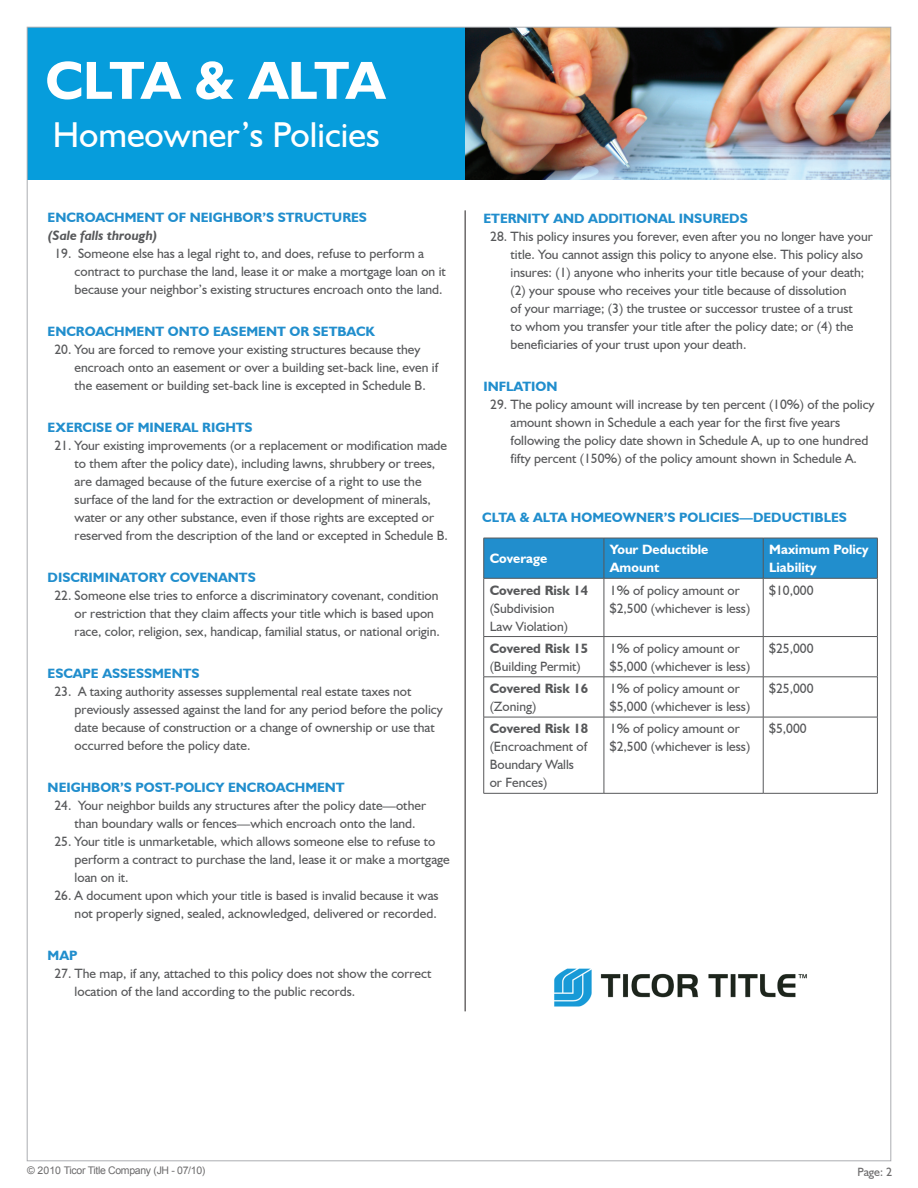
<style>
.page{position:relative;width:918px;height:1188px;background:#fff}
.page>*{position:absolute;margin:0;border:0;box-sizing:border-box;transform-origin:0 0}
.t1{font:700 54px "Humanist 521 BT";letter-spacing:-.055em;color:#fff}
.t2{font:36px "Humanist 521 BT";color:#fff}
.t3{font:13.5px/18px "Humanist 521 BT";color:#57585a}
.t4{font:700 13.5px "Humanist 521 BT";color:#218ecd}
.t5{font:700 13.5px "Humanist 521 BT";color:#57585a}
.t6{font:700 13.5px/18px "Humanist 521 BT";color:#fff}
.t7{font:italic 700 13.5px "Humanist 521 BT";color:#57585a}
.t8{font:12px "Humanist 521 BT";color:#6c6b6c}
.t9{font:10.5px "Arial";letter-spacing:-.03em;color:#6c6b6c}
</style>
<div class="page">
<hr style="left:465px;top:210px;width:1px;height:801px;background:#231f20">
<div style="left:27px;top:27px;width:864px;height:152px;background:#069ddc"></div>
<img style="left:465px;top:29px;width:424px;height:150px">
<div style="left:484px;top:539px;width:393px;height:39px;background:#218ecd"></div>
<hr style="left:484px;top:538px;width:120px;height:1px;background:#57585a">
<hr style="left:483px;top:538px;width:1px;height:40px;background:#57585a">
<hr style="left:604px;top:538px;width:159px;height:1px;background:#57585a">
<hr style="left:604px;top:538px;width:1px;height:40px;background:#57585a">
<hr style="left:763px;top:538px;width:115px;height:1px;background:#57585a">
<hr style="left:763px;top:538px;width:1px;height:40px;background:#57585a">
<hr style="left:877px;top:538px;width:1px;height:40px;background:#57585a">
<hr style="left:484px;top:578px;width:120px;height:1px;background:#57585a">
<hr style="left:483px;top:578px;width:1px;height:58px;background:#57585a">
<hr style="left:604px;top:578px;width:159px;height:1px;background:#57585a">
<hr style="left:604px;top:578px;width:1px;height:58px;background:#57585a">
<hr style="left:763px;top:578px;width:115px;height:1px;background:#57585a">
<hr style="left:763px;top:578px;width:1px;height:58px;background:#57585a">
<hr style="left:877px;top:578px;width:1px;height:58px;background:#57585a">
<hr style="left:484px;top:636px;width:120px;height:1px;background:#57585a">
<hr style="left:483px;top:637px;width:1px;height:40px;background:#57585a">
<hr style="left:604px;top:636px;width:159px;height:1px;background:#57585a">
<hr style="left:604px;top:637px;width:1px;height:40px;background:#57585a">
<hr style="left:763px;top:636px;width:115px;height:1px;background:#57585a">
<hr style="left:763px;top:637px;width:1px;height:40px;background:#57585a">
<hr style="left:877px;top:637px;width:1px;height:40px;background:#57585a">
<hr style="left:484px;top:677px;width:120px;height:1px;background:#57585a">
<hr style="left:483px;top:677px;width:1px;height:40px;background:#57585a">
<hr style="left:604px;top:677px;width:159px;height:1px;background:#57585a">
<hr style="left:604px;top:677px;width:1px;height:40px;background:#57585a">
<hr style="left:763px;top:677px;width:115px;height:1px;background:#57585a">
<hr style="left:763px;top:677px;width:1px;height:40px;background:#57585a">
<hr style="left:877px;top:677px;width:1px;height:40px;background:#57585a">
<hr style="left:484px;top:717px;width:120px;height:1px;background:#57585a">
<hr style="left:483px;top:717px;width:1px;height:76px;background:#57585a">
<hr style="left:604px;top:717px;width:159px;height:1px;background:#57585a">
<hr style="left:604px;top:717px;width:1px;height:76px;background:#57585a">
<hr style="left:763px;top:717px;width:115px;height:1px;background:#57585a">
<hr style="left:763px;top:717px;width:1px;height:76px;background:#57585a">
<hr style="left:877px;top:717px;width:1px;height:76px;background:#57585a">
<hr style="left:484px;top:793px;width:120px;height:1px;background:#57585a">
<hr style="left:604px;top:793px;width:159px;height:1px;background:#57585a">
<hr style="left:763px;top:793px;width:115px;height:1px;background:#57585a">
<img style="left:554px;top:968px;width:253px;height:39px">
<h1 class="t1" style="left:45px;top:47px;width:341px">CLTA &amp; ALTA</h1>
<h2 class="t2" style="left:53px;top:113px;width:328px">Homeowner’s Policies</h2>
<p class="t4" style="left:48px;top:209px;width:321px">ENCROACHMENT OF NEIGHBOR’S STRUCTURES</p>
<p class="t7" style="left:48px;top:227px;width:112px">(Sale falls through)</p>
<p class="t3" style="left:75px;top:244px;width:373px;text-indent:-20px">19. Someone else has a legal right to, and does, refuse to perform a contract to purchase the land, lease it or make a mortgage loan on it because your neighbor’s existing structures encroach onto the land.</p>
<p class="t4" style="left:48px;top:323px;width:292px">ENCROACHMENT ONTO EASEMENT OR SETBAC</p>
<p class="t4" style="left:366px;top:323px;width:11px">K</p>
<p class="t3" style="left:75px;top:340px;width:365px;text-indent:-20px">20. You are forced to remove your existing structures because they encroach onto an easement or over a building set-back line, even if the easement or building set-back line is excepted in Schedule B.</p>
<p class="t4" style="left:48px;top:419px;width:207px">EXERCISE OF MINERAL RIGHTS</p>
<p class="t3" style="left:75px;top:436px;width:375px;text-indent:-20px">21. Your existing improvements (or a replacement or modification made to them after the policy date), including lawns, shrubbery or trees, are damaged because of the future exercise of a right to use the surface of the land for the extraction or development of minerals, water or any other substance, even if those rights are excepted or reserved from the description of the land or excepted in Schedule B.</p>
<p class="t4" style="left:48px;top:569px;width:210px">DISC RIMINATORY COVENANTS</p>
<p class="t3" style="left:75px;top:586px;width:367px;text-indent:-20px">22. Someone else tries to enforce a discriminatory covenant, condition or restriction that they claim affects your title which is based upon race, color, religion, sex, handicap, familial status, or national origin.</p>
<p class="t4" style="left:48px;top:665px;width:153px">ESCAPE ASSESSMENTS</p>
<p class="t3" style="left:75px;top:682px;width:370px;text-indent:-20px">23. A taxing authority assesses supplemental real estate taxes not previously assessed against the land for any period before the policy date because of construction or a change of ownership or use that occurred before the policy date.</p>
<p class="t4" style="left:48px;top:779px;width:295px">NEIGHBOR’S POST-POLICY ENCROACHMENT</p>
<p class="t3" style="left:75px;top:796px;width:353px;text-indent:-20px">24. Your neighbor builds any structures after the policy date—other than boundary walls or fences—which encroach onto the land.</p>
<p class="t3" style="left:75px;top:832px;width:377px;text-indent:-20px">25. Your title is unmarketable, which allows someone else to refuse to perform a contract to purchase the land, lease it or make a mortgage loan on it.</p>
<p class="t3" style="left:54px;top:886px;width:386px;text-align:right">26. A document upon which your title is based is invalid because it was not properly signed, sealed, acknowledged, delivered or recorded.</p>
<p class="t4" style="left:48px;top:947px;width:31px">MA P</p>
<p class="t3" style="left:75px;top:964px;width:358px;text-indent:-20px">27. The map, if any, attached to this policy does not show the correct location of the land according to the public records.</p>
<p class="t4" style="left:484px;top:210px;width:266px">ETERNITY AND ADDITIONAL INSUREDS</p>
<p class="t3" style="left:511px;top:228px;width:364px;text-indent:-20px">28. This policy insures you forever, even after you no longer have your title. You cannot assign this policy to anyone else. This policy also insures: (1) anyone who inherits your title because of your death; (2) your spouse who receives your title because of dissolution<br>of your marriage; (3) the trustee or successor trustee of a trust<br>to whom you transfer your title after the policy date; or (4) the beneficiaries of your trust upon your death.</p>
<p class="t4" style="left:484px;top:378px;width:25px">INFLAT</p>
<p class="t4" style="left:531px;top:378px;width:28px">ION</p>
<p class="t3" style="left:511px;top:395px;width:366px;text-indent:-20px">29. The policy amount will increase by ten percent (10%) of the policy amount shown in Schedule a each year for the first five years following the policy date shown in Schedule A, up to one hundred fifty percent (150%) of the policy amount shown in Schedule A.</p>
<p class="t4" style="left:482px;top:509px;width:366px">CLTA &amp; ALTA HOMEOWNER’S POLICIES—DEDUCTIBLES</p>
<p class="t6" style="left:490px;top:549px;width:59px">COVERAGE</p>
<p class="t6" style="left:610px;top:540px;width:100px">YOUR DEDUCTIBLE<br>AMOUNT</p>
<p class="t6" style="left:769px;top:540px;width:101px">MAXIMUM POLICY<br>LIABILITY</p>
<p class="t5" style="left:490px;top:582px;width:100px">COVERED RISK 14</p>
<p class="t3" style="left:490px;top:599px;width:80px">(Subdivision<br>Law Violation)</p>
<p class="t3" style="left:610px;top:581px;width:142px">1% of policy amount or $2,500 (whichever is less)</p>
<p class="t3" style="left:769px;top:581px;width:46px">$10,000</p>
<p class="t5" style="left:490px;top:640px;width:100px">COVERED RISK 15</p>
<p class="t3" style="left:490px;top:657px;width:93px">(Building Permit)</p>
<p class="t3" style="left:610px;top:639px;width:142px">1% of policy amount or $5,000 (whichever is less)</p>
<p class="t3" style="left:769px;top:639px;width:46px">$25,000</p>
<p class="t5" style="left:490px;top:680px;width:100px">COVERED RISK 16</p>
<p class="t3" style="left:490px;top:697px;width:48px">(Zoning)</p>
<p class="t3" style="left:610px;top:679px;width:142px">1% of policy amount or $5,000 (whichever is less)</p>
<p class="t3" style="left:769px;top:679px;width:46px">$25,000</p>
<p class="t5" style="left:490px;top:720px;width:100px">COVERED RISK 18</p>
<p class="t3" style="left:490px;top:737px;width:99px">(Encroachment of<br>Boundary Walls or Fences)</p>
<p class="t3" style="left:610px;top:719px;width:142px">1% of policy amount or $2,500 (whichever is less)</p>
<p class="t3" style="left:769px;top:719px;width:39px">$5,000</p>
<p class="t9" style="left:27px;top:1164px;width:180px">© 2010 Ticor Title Company (JH - 07/10)</p>
<p class="t8" style="left:858px;top:1164px;width:36px">Page: 2</p>
</div>
